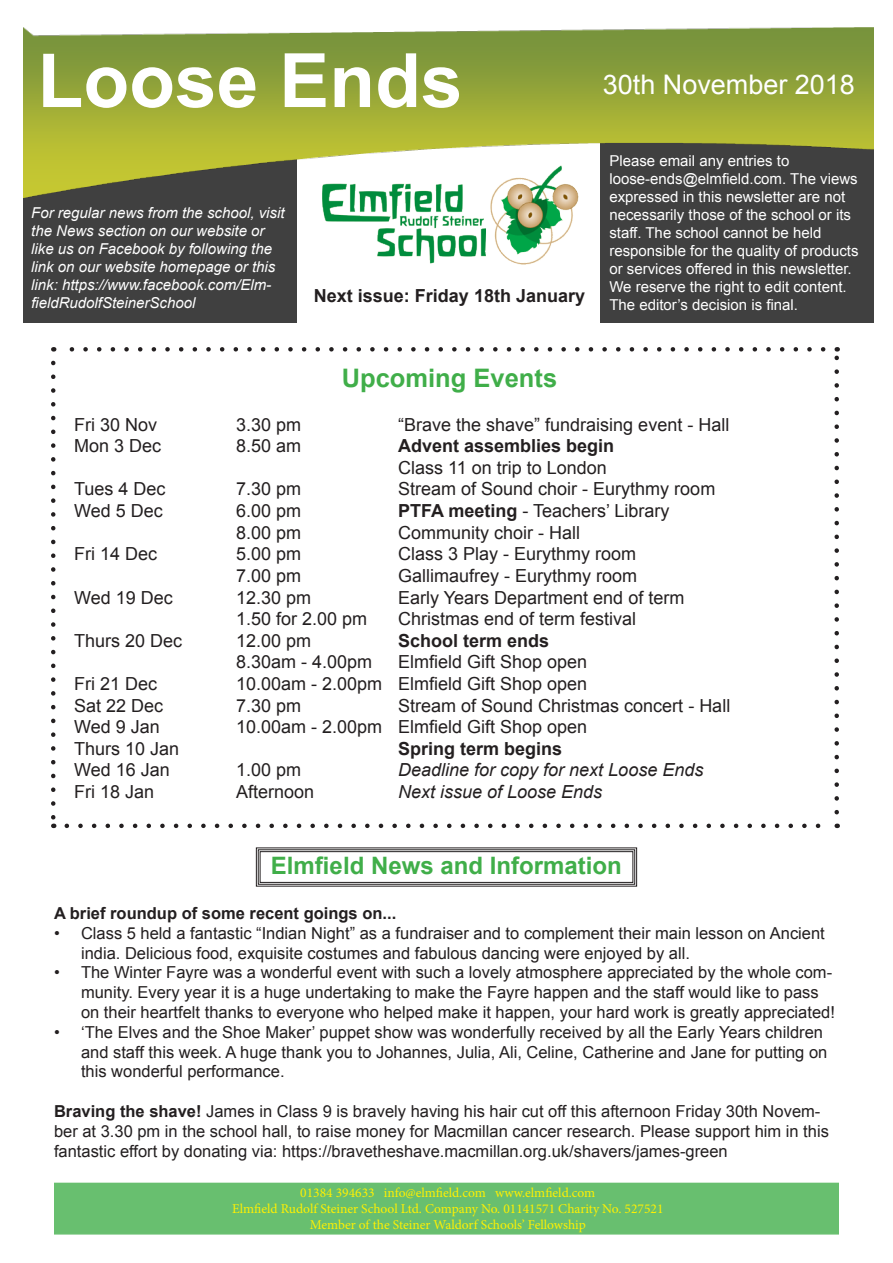
<style>
.page{position:relative;width:893px;height:1263px;background:#fff}
.page>*{position:absolute;margin:0;border:0;box-sizing:border-box;transform-origin:0 0}
.t1{font:700 75px "Arial";color:#fff}
.t2{font:27px "Arial";color:#fff}
.t3{font:700 25.5px "Arial";color:#40ae49}
.t4{font:700 24px "Arial";color:#40ae49}
.t5{font:18px "Arial";color:#231f20}
.t6{font:700 18px "Arial";color:#231f20}
.t7{font:italic 18px "Arial";color:#231f20}
.t8{font:16.5px/19.8px "Arial";color:#231f20}
.t9{font:700 16.5px "Arial";color:#231f20}
.t10{font:15px/18px "Arial";color:#fff}
.t11{font:italic 15px/18px "Arial";color:#fff}
.t12{font:13.5px "Minion Pro";color:#fff101}
.s1{font-weight:700}
</style>
<div class="page">
<div style="left:24px;top:198px;width:273px;height:125px;background:#404040"></div>
<div style="left:601px;top:198px;width:273px;height:125px;background:#404040"></div>
<img style="left:24px;top:27px;width:850px;height:171px">
<div style="left:320px;top:163px;width:258px;height:106px;background:#fff"></div>
<img style="left:322px;top:166px;width:256px;height:99px">
<svg style="left:67px;top:824px;width:754px;height:4px"></svg>
<svg style="left:69px;top:347px;width:754px;height:5px"></svg>
<svg style="left:51px;top:363px;width:5px;height:465px"></svg>
<svg style="left:834px;top:347px;width:5px;height:465px"></svg>
<div style="left:54px;top:1183px;width:785px;height:51px;background:#68bf6f"></div>
<svg style="left:256px;top:847px;width:381px;height:40px"></svg>
<div style="left:258px;top:849px;width:377px;height:36px;border:1px solid #231f20"></div>
<div style="left:260px;top:851px;width:373px;height:32px;border:1px solid #231f20"></div>
<p class="t1" style="left:38px;top:31px;width:427px">Loose Ends</p>
<p class="t11" style="left:31px;top:204px;width:255px">For regular news from the school, visit the News section on our website or like us on Facebook by following the link on our website homepage or this link: https://www.facebook.com/Elm&shy;fieldRudolfSteinerSchool</p>
<p class="t6" style="left:314px;top:284px;width:273px">Next issue: Friday 18th January</p>
<p class="t2" style="left:603px;top:66px;width:254px">30th November 2018</p>
<p class="t10" style="left:609px;top:152px;width:182px">Please email any entries to</p>
<p class="t10" style="left:609px;top:170px;width:250px">loose-ends@elmfield.com. The views expressed in this newsletter are not necessarily those of the school or its staff. The school cannot be held</p>
<p class="t10" style="left:609px;top:242px;width:251px">responsible for the quality of products or services offered in this newsletter.<br>We reserve the right to edit content.<br>The editor’s decision is final.</p>
<p class="t3" style="left:342px;top:361px;width:217px">Upcoming Events</p>
<p class="t5" style="left:74px;top:413px;width:85px">Fri 30 Nov</p>
<p class="t5" style="left:236px;top:413px;width:67px">3.30 pm</p>
<p class="t5" style="left:398px;top:413px;width:333px">“Brave the shave” fundraising event - Hall</p>
<p class="t5" style="left:74px;top:434px;width:89px">Mon 3 Dec</p>
<p class="t5" style="left:236px;top:434px;width:67px">8.50 am</p>
<p class="t6" style="left:398px;top:434px;width:218px">Advent assemblies begin</p>
<p class="t5" style="left:398px;top:456px;width:210px">Class 11 on trip to London</p>
<p class="t5" style="left:74px;top:477px;width:93px">Tues 4 Dec</p>
<p class="t5" style="left:236px;top:477px;width:67px">7.30 pm</p>
<p class="t5" style="left:398px;top:477px;width:319px">Stream of Sound choir - Eurythmy room</p>
<p class="t5" style="left:74px;top:499px;width:90px">Wed 5 Dec</p>
<p class="t5" style="left:236px;top:499px;width:67px">6.00 pm</p>
<p class="t5" style="left:398px;top:499px;width:273px"><span class="s1">PTFA meeting</span> - Teachers’ Library</p>
<p class="t5" style="left:236px;top:521px;width:67px">8.00 pm</p>
<p class="t5" style="left:398px;top:521px;width:184px">Community choir - Hall</p>
<p class="t5" style="left:74px;top:542px;width:85px">Fri 14 Dec</p>
<p class="t5" style="left:236px;top:542px;width:67px">5.00 pm</p>
<p class="t5" style="left:398px;top:542px;width:240px">Class 3 Play - Eurythmy room</p>
<p class="t5" style="left:236px;top:564px;width:67px">7.00 pm</p>
<p class="t5" style="left:398px;top:564px;width:241px">Gallimaufrey - Eurythmy room</p>
<p class="t5" style="left:74px;top:585px;width:100px">Wed 19 Dec</p>
<p class="t5" style="left:236px;top:585px;width:77px">12.30 pm</p>
<p class="t5" style="left:398px;top:585px;width:288px">Early Years Department end of term</p>
<p class="t5" style="left:236px;top:607px;width:133px">1.50 for 2.00 pm</p>
<p class="t5" style="left:398px;top:607px;width:240px">Christmas end of term festival</p>
<p class="t5" style="left:74px;top:629px;width:110px">Thurs 20 Dec</p>
<p class="t5" style="left:236px;top:629px;width:77px">12.00 pm</p>
<p class="t6" style="left:398px;top:628px;width:153px">School term ends</p>
<p class="t5" style="left:236px;top:650px;width:138px">8.30am - 4.00pm</p>
<p class="t5" style="left:398px;top:650px;width:191px">Elmfield Gift Shop open</p>
<p class="t5" style="left:74px;top:672px;width:85px">Fri 21 Dec</p>
<p class="t5" style="left:236px;top:672px;width:353px">10.00am - 2.00pm Elmfield Gift Shop open</p>
<p class="t5" style="left:74px;top:693px;width:91px">Sat 22 Dec</p>
<p class="t5" style="left:236px;top:693px;width:67px">7.30 pm</p>
<p class="t5" style="left:398px;top:693px;width:334px">Stream of Sound Christmas concert - Hall</p>
<p class="t5" style="left:74px;top:715px;width:87px">Wed 9 Jan</p>
<p class="t5" style="left:236px;top:715px;width:353px">10.00am - 2.00pm Elmfield Gift Shop open</p>
<p class="t5" style="left:74px;top:737px;width:107px">Thurs 10 Jan</p>
<p class="t6" style="left:398px;top:736px;width:166px">Spring term begins</p>
<p class="t5" style="left:74px;top:758px;width:97px">Wed 16 Jan</p>
<p class="t5" style="left:236px;top:758px;width:67px">1.00 pm</p>
<p class="t7" style="left:398px;top:758px;width:307px">Deadline for copy for next Loose Ends</p>
<p class="t5" style="left:74px;top:780px;width:82px">Fri 18 Jan</p>
<p class="t5" style="left:236px;top:780px;width:80px">Afternoon</p>
<p class="t7" style="left:398px;top:780px;width:206px">Next issue of Loose Ends</p>
<p class="t4" style="left:271px;top:849px;width:352px">Elmfield News and Information</p>
<p class="t9" style="left:54px;top:902px;width:344px">A brief roundup of some recent goings on...</p>
<p class="t8" style="left:81px;top:923px;width:745px;text-indent:-27px">• Class 5 held a fantastic “Indian Night” as a fundraiser and to complement their main lesson on Ancient india. Delicious food, exquisite costumes and fabulous dancing were enjoyed by all.</p>
<p class="t8" style="left:81px;top:963px;width:755px;text-indent:-27px">• The Winter Fayre was a wonderful event with such a lovely atmosphere appreciated by the whole com&shy;munity. Every year it is a huge undertaking to make the Fayre happen and the staff would like to pass on their heartfelt thanks to everyone who helped make it happen, your hard work is greatly appreciated!</p>
<p class="t8" style="left:81px;top:1022px;width:748px;text-indent:-27px">• ‘The Elves and the Shoe Maker’ puppet show was wonderfully received by all the Early Years children and staff this week. A huge thank you to Johannes, Julia, Ali, Celine, Catherine and Jane for putting on this wonderful performance.</p>
<p class="t8" style="left:54px;top:1101px;width:776px"><span class="s1">Braving the shave!</span> James in Class 9 is bravely having his hair cut off this afternoon Friday 30th Novem&shy;ber at 3.30 pm in the school hall, to raise money for Macmillan cancer research. Please support him in this fantastic effort by donating via: https://bravetheshave.macmillan.org.uk/shavers/james-green</p>
<p class="t12" style="left:300px;top:1183px;width:296px">01384 394633 info@elmfield.com www.elmfield.com</p>
<p class="t12" style="left:232px;top:1199px;width:433px">Elmfield Rudolf Steiner School Ltd. Company No. 01141571 Charity No. 527521</p>
<p class="t12" style="left:310px;top:1216px;width:278px">Member of the Steiner Waldorf Schools’ Fellowship</p>
</div>
